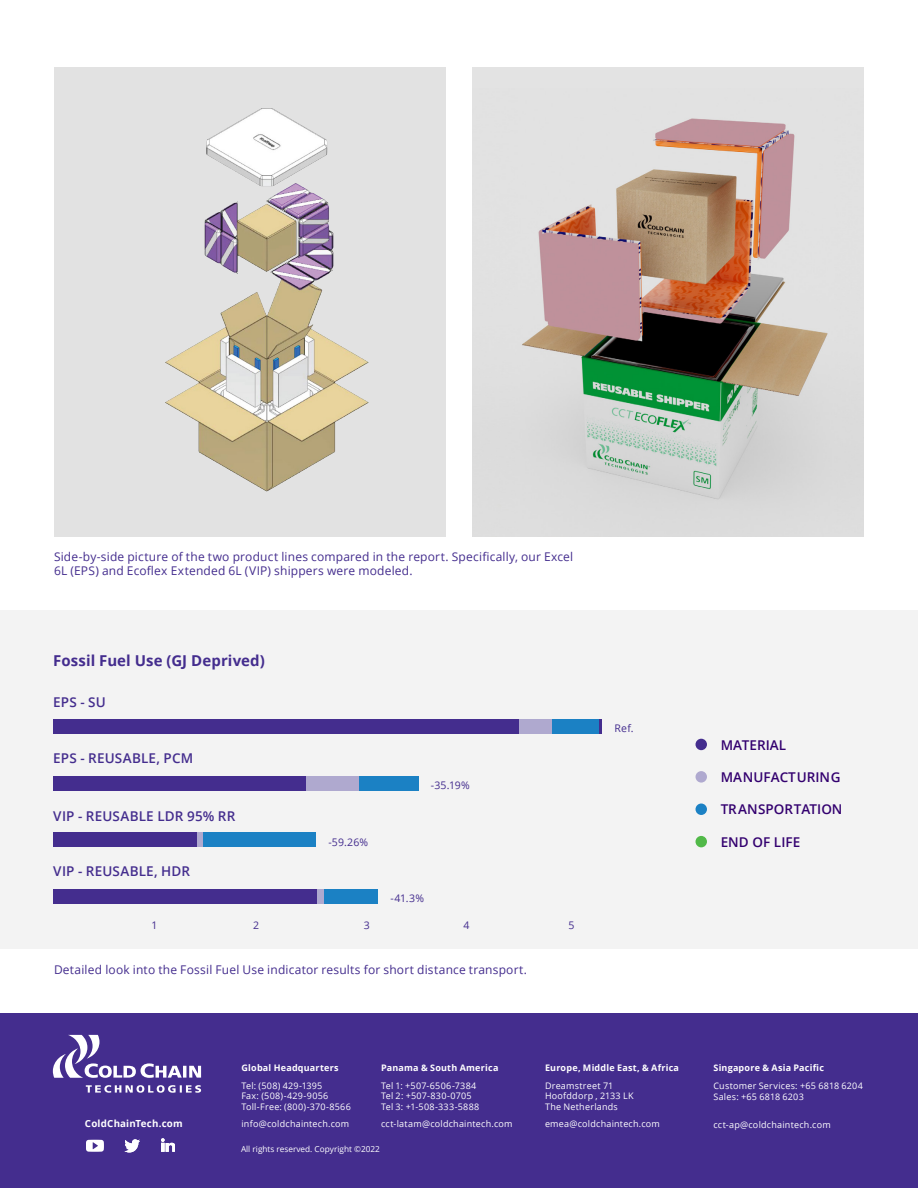
<style>
.page{position:relative;width:918px;height:1188px;background:#fff}
.page>*{position:absolute;margin:0;border:0;box-sizing:border-box;transform-origin:0 0}
.Large_Number{font:700 15px "Open Sans";letter-spacing:.01em;color:#442d8e}
.Large_Number-2{font:600 13.5px "Open Sans";letter-spacing:.015em;color:#442d8e}
.t1{font:600 13.5px "Open Sans";color:#33006f}
.t2{font:12px/13.5px "Open Sans";letter-spacing:.015em;color:#442d8e}
.Large_Number-3{font:10.5px "Open Sans";letter-spacing:.01em;color:#442d8e}
.t3{font:700 9.75px "Open Sans";letter-spacing:.02em;color:#fff}
.t4{font:9px/10.8px "Open Sans";letter-spacing:.025em;color:#fff}
.t5{font:700 9px "Open Sans";letter-spacing:.025em;color:#fff}
.t6{font:8.25px "Open Sans";color:#fff}
</style>
<div class="page">
<div style="left:0;top:610px;width:918px;height:339px;background:#f3f3f3"></div>
<div style="left:0;top:1013px;width:918px;height:175px;background:#442d8e"></div>
<svg style="left:86px;top:1085px;width:115px;height:8px"></svg>
<svg style="left:53px;top:1035px;width:148px;height:43px"></svg>
<svg style="left:87px;top:1140px;width:17px;height:12px"></svg>
<svg style="left:124px;top:1139px;width:16px;height:13px"></svg>
<svg style="left:161px;top:1138px;width:14px;height:14px"></svg>
<div style="left:54px;top:68px;width:391px;height:469px;background:#e2e2e2"></div>
<img style="left:166px;top:108px;width:203px;height:383px">
<div style="left:473px;top:68px;width:391px;height:395px;background:#e3e3e3"></div>
<img style="left:473px;top:118px;width:391px;height:419px">
<hr style="left:599px;top:720px;width:3px;height:14px;background:#442d8e">
<div style="left:552px;top:720px;width:47px;height:14px;background:#1b81c4"></div>
<div style="left:518px;top:720px;width:34px;height:14px;background:#afa9cf"></div>
<div style="left:53px;top:720px;width:465px;height:14px;background:#442d8e"></div>
<div style="left:359px;top:776px;width:59px;height:15px;background:#1b81c4"></div>
<div style="left:306px;top:776px;width:53px;height:15px;background:#afa9cf"></div>
<div style="left:53px;top:776px;width:253px;height:15px;background:#442d8e"></div>
<div style="left:201px;top:833px;width:114px;height:14px;background:#1b81c4"></div>
<div style="left:196px;top:833px;width:6px;height:14px;background:#afa9cf"></div>
<div style="left:53px;top:833px;width:144px;height:14px;background:#442d8e"></div>
<div style="left:324px;top:889px;width:54px;height:15px;background:#1b81c4"></div>
<div style="left:53px;top:889px;width:264px;height:15px;background:#442d8e"></div>
<div style="left:317px;top:889px;width:7px;height:15px;background:#afa9cf"></div>
<div style="left:696px;top:739px;width:11px;height:11px;background:#442d8e;border-radius:50%"></div>
<div style="left:696px;top:771px;width:11px;height:12px;background:#afa9cf;border-radius:50%"></div>
<div style="left:696px;top:804px;width:11px;height:11px;background:#1b81c4;border-radius:50%"></div>
<div style="left:696px;top:836px;width:11px;height:11px;background:#51b948;border-radius:50%"></div>
<p class="t2" style="left:54px;top:550px;width:521px">Side-by-side picture of the two product lines compared in the report. Specifically, our Excel<br>6L (EPS) and Ecoflex Extended 6L (VIP) shippers were modeled.</p>
<p class="Large_Number" style="left:53px;top:650px;width:213px">Fossil Fuel Use (GJ Deprived)</p>
<p class="Large_Number-2" style="left:53px;top:692px;width:54px">EPS - SU</p>
<p class="Large_Number-2" style="left:53px;top:749px;width:142px">EPS - REUSABLE, PCM</p>
<p class="Large_Number-2" style="left:53px;top:807px;width:184px">VIP - REUSABLE LDR 95% RR</p>
<p class="Large_Number-2" style="left:53px;top:862px;width:138px">VIP - REUSABLE, HDR</p>
<p class="Large_Number-3" style="left:328px;top:835px;width:41px">-59.26%</p>
<p class="Large_Number-3" style="left:431px;top:778px;width:40px">-35.19%</p>
<p class="Large_Number-3" style="left:390px;top:891px;width:35px">-41.3%</p>
<p class="Large_Number-3" style="left:152px;top:918px;width:8px">1</p>
<p class="Large_Number-3" style="left:253px;top:918px;width:8px">2</p>
<p class="Large_Number-3" style="left:364px;top:918px;width:8px">3</p>
<p class="Large_Number-3" style="left:464px;top:918px;width:8px">4</p>
<p class="Large_Number-3" style="left:568px;top:918px;width:8px">5</p>
<p class="t2" style="left:54px;top:963px;width:475px">Detailed look into the Fossil Fuel Use indicator results for short distance transport.</p>
<p class="Large_Number-3" style="left:615px;top:721px;width:21px">Ref.</p>
<p class="t3" style="left:85px;top:1117px;width:99px">ColdChainTech.com</p>
<p class="t5" style="left:242px;top:1062px;width:99px">Global Headquarters</p>
<p class="t4" style="left:242px;top:1080px;width:111px">Tel: (508) 429-1395<br>Fax: (508)-429-9056<br>Toll-Free: (800)-370-8566</p>
<p class="t4" style="left:242px;top:1119px;width:109px">info@coldchaintech.com</p>
<p class="t5" style="left:381px;top:1062px;width:119px">Panama &amp; South America</p>
<p class="t4" style="left:381px;top:1080px;width:100px">Tel 1: +507-6506-7384<br>Tel 2: +507-830-0705<br>Tel 3: +1-508-333-5888</p>
<p class="t4" style="left:381px;top:1119px;width:133px">cct-latam@coldchaintech.com</p>
<p class="t6" style="left:241px;top:1144px;width:140px">All rights reserved. Copyright ©2022</p>
<p class="t5" style="left:545px;top:1062px;width:136px">Europe, Middle East, &amp; Africa</p>
<p class="t4" style="left:545px;top:1080px;width:90px">Dreamstreet 71<br>Hoofddorp , 2133 LK<br>The Netherlands</p>
<p class="t4" style="left:545px;top:1119px;width:117px">emea@coldchaintech.com</p>
<h2 class="t1" style="left:721px;top:735px;width:67px">MATERIAL</h2>
<h2 class="t1" style="left:721px;top:768px;width:122px">MANUFACTURING</h2>
<h2 class="t1" style="left:721px;top:800px;width:123px">TRANSPORTATION</h2>
<h2 class="t1" style="left:721px;top:833px;width:81px">END OF LIFE</h2>
<p class="t5" style="left:713px;top:1062px;width:112px">Singapore &amp; Asia Pacific</p>
<p class="t4" style="left:713px;top:1080px;width:151px">Customer Services: +65 6818 6204<br>Sales: +65 6818 6203</p>
<p class="t4" style="left:713px;top:1119px;width:119px">cct-ap@coldchaintech.com</p>
</div>
